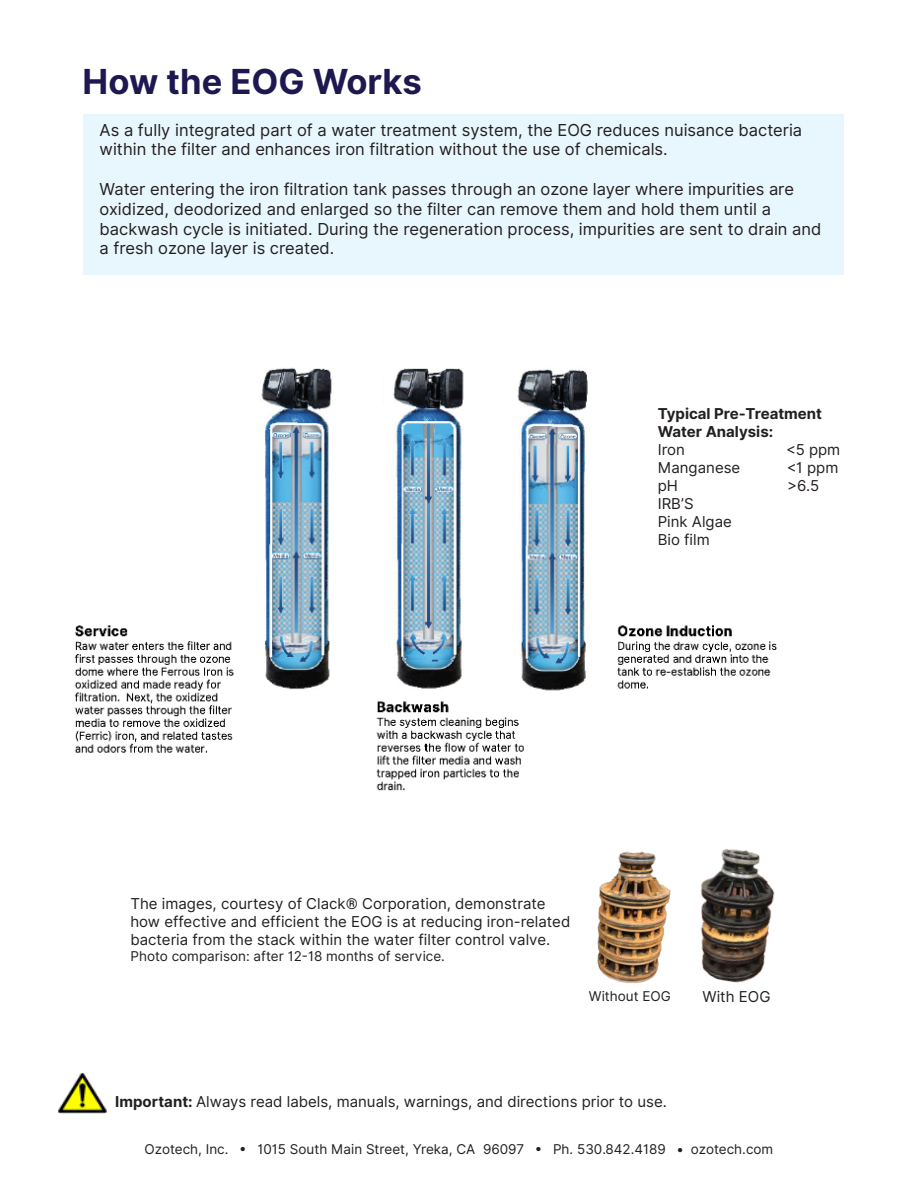
<style>
.page{position:relative;width:918px;height:1188px;background:#fff}
.page>*{position:absolute;margin:0;border:0;box-sizing:border-box;transform-origin:0 0}
.t1{font:700 34.5px "Inter";color:#1e1851}
.t2{font:16.5px/19.8px "Inter";color:#231f20}
.t3{font:15px/18px "Inter";color:#231f20}
.t4{font:700 15px "Inter";color:#231f20}
.t5{font:13.5px "Inter";color:#231f20}
.s1{font-weight:700}
</style>
<div class="page">
<div style="left:83px;top:114px;width:760px;height:161px;background:#e8f6fd"></div>
<img style="left:74px;top:367px;width:703px;height:424px">
<img style="left:597px;top:851px;width:74px;height:132px">
<img style="left:700px;top:848px;width:75px;height:135px">
<img style="left:58px;top:1073px;width:49px;height:40px">
<p class="t1" style="left:83px;top:56px;width:341px">How the EOG Works</p>
<p class="t2" style="left:100px;top:120px;width:704px">As a fully integrated part of a water treatment system, the EOG reduces nuisance bacteria within the filter and enhances iron filtration without the use of chemicals.</p>
<p class="t2" style="left:100px;top:179px;width:723px">Water entering the iron filtration tank passes through an ozone layer where impurities are oxidized, deodorized and enlarged so the filter can remove them and hold them until a backwash cycle is initiated. During the regeneration process, impurities are sent to drain and a fresh ozone layer is created.</p>
<p class="t4" style="left:658px;top:403px;width:166px">Typical Pre-Treatment</p>
<p class="t4" style="left:658px;top:421px;width:117px">Water Analysis:</p>
<p class="t3" style="left:658px;top:441px;width:29px">Iron</p>
<p class="t3" style="left:786px;top:441px;width:56px">&lt;5 ppm</p>
<p class="t3" style="left:658px;top:459px;width:84px">Manganese</p>
<p class="t3" style="left:787px;top:459px;width:53px">&lt;1 ppm</p>
<p class="t3" style="left:658px;top:477px;width:22px">pH</p>
<p class="t3" style="left:788px;top:477px;width:33px">&gt;6.5</p>
<p class="t3" style="left:658px;top:495px;width:37px">IRB’S</p>
<p class="t3" style="left:658px;top:513px;width:76px">Pink Algae</p>
<p class="t3" style="left:658px;top:531px;width:54px">Bio film</p>
<p class="t3" style="left:130px;top:894px;width:441px">The images, courtesy of Clack® Corporation, demonstrate how effective and efficient the EOG is at reducing iron-related bacteria from the stack within the water filter control valve.</p>
<p class="t5" style="left:130px;top:946px;width:316px">Photo comparison: after 12-18 months of service.</p>
<p class="t5" style="left:589px;top:987px;width:84px">Without EOG</p>
<p class="t3" style="left:702px;top:987px;width:70px">With EOG</p>
<p class="t3" style="left:115px;top:1093px;width:553px"><span class="s1">Important:</span> Always read labels, manuals, warnings, and directions prior to use.</p>
<p class="t5" style="left:145px;top:1139px;width:630px">Ozotech, Inc. • 1015 South Main Street, Yreka, CA 96097 • Ph. 530.842.4189 • ozotech.com</p>
</div>
